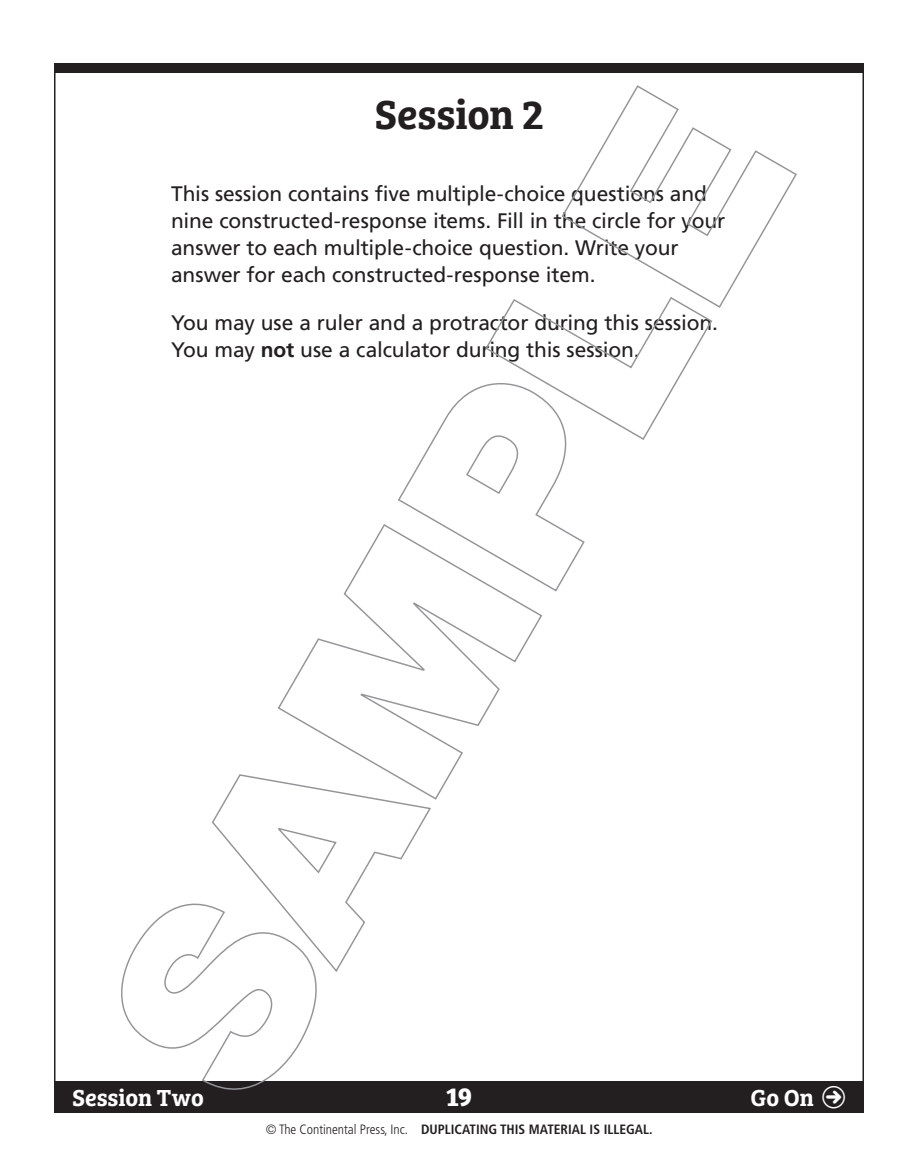
<style>
.page{position:relative;width:918px;height:1175px;background:#fff}
.page>*{position:absolute;margin:0;border:0;box-sizing:border-box;transform-origin:0 0}
.t1{font:42px "Bree Serif Sb";letter-spacing:-.005em;color:#231f20}
.t2{font:700 27px "Bree Serif";color:#fff}
.t3{font:24px "Bree Serif Sb";color:#fff}
.t4{font:21px/27px "Frutiger LT Pro";letter-spacing:-.005em;color:#231f20}
.t5{font:700 condensed 13.5px "Frutiger LT Pro";color:#231f20}
.s1{font-weight:700}
.s2{font-family:"Combi Numerals Pro Extras";font-size:30px}
.s3{font-weight:300}
</style>
<div class="page">
<div style="left:54px;top:63px;width:810px;height:9px;background:#231f20"></div>
<div style="left:54px;top:1081px;width:810px;height:31px;background:#231f20"></div>
<svg style="left:121px;top:903px;width:196px;height:186px"></svg>
<svg style="left:211px;top:774px;width:220px;height:199px"></svg>
<svg style="left:277px;top:524px;width:266px;height:276px"></svg>
<svg style="left:397px;top:299px;width:315px;height:293px"></svg>
<svg style="left:561px;top:85px;width:236px;height:224px"></svg>
<h1 class="t1" style="left:374px;top:83px;width:171px">Session 2</h1>
<p class="t4" style="left:171px;top:181px;width:556px">This session contains five multiple-choice questions and nine constructed-response items. Fill in the circle for your answer to each multiple-choice question. Write your answer for each constructed-response item.</p>
<p class="t4" style="left:171px;top:310px;width:549px">You may use a ruler and a protractor during this session.<br>You may <span class="s1">not</span> use a calculator during this session.</p>
<p class="t3" style="left:72px;top:1079px;width:133px">Session Two</p>
<p class="t2" style="left:446px;top:1075px;width:28px">19</p>
<p class="t3" style="left:750px;top:1079px;width:97px">Go On <span class="s2">d</span></p>
<p class="t5" style="left:266px;top:1121px;width:388px"><span class="s3">© The Continental Press, Inc.</span> DUPLICATING THIS MATERIAL IS ILLEGAL.</p>
</div>
